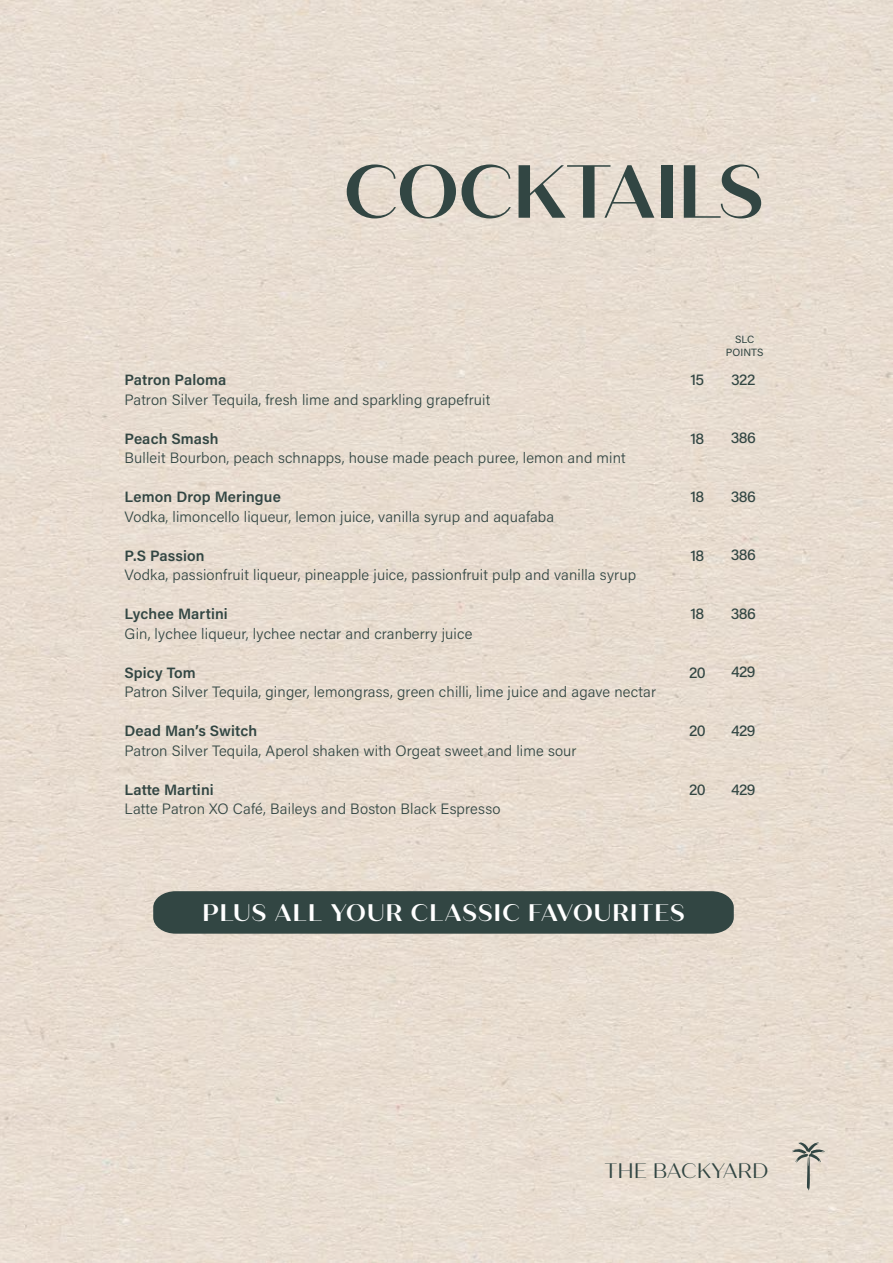
<style>
.page{position:relative;width:893px;height:1263px;background:#fff}
.page>*{position:absolute;margin:0;border:0;box-sizing:border-box;transform-origin:0 0}
.t1{font:700 75px "Quiche Sans";color:#324643}
.t2{font:700 24px "Quiche Sans";letter-spacing:.05em;color:#fff}
.t3{font:21px "Quiche Sans";color:#324643}
.t4{font:300 15px "Acumin Pro";letter-spacing:.01em;color:#324643}
.t5{font:600 15px "Acumin Pro";letter-spacing:.01em;color:#324643}
.t6{font:500 15px "Acumin Pro";letter-spacing:-.04em;color:#324643}
.t7{font:10.5px/12.6px "Acumin Pro";letter-spacing:.005em;color:#324643;text-align:center}
</style>
<div class="page">
<img style="left:0;top:0;width:893px;height:1263px">
<svg style="left:792px;top:1142px;width:33px;height:49px"></svg>
<div style="left:153px;top:891px;width:581px;height:43px;background:#324643"></div>
<h1 class="t1" style="left:344px;top:146px;width:421px">COCKTAILS</h1>
<p class="t5" style="left:125px;top:369px;width:103px">Patron Paloma</p>
<p class="t4" style="left:125px;top:389px;width:367px">Patron Silver Tequila, fresh lime and sparkling grapefruit</p>
<p class="t5" style="left:125px;top:428px;width:95px">Peach Smash</p>
<p class="t4" style="left:125px;top:448px;width:503px">Bulleit Bourbon, peach schnapps, house made peach puree, lemon and mint</p>
<p class="t5" style="left:125px;top:486px;width:158px">Lemon Drop Meringue</p>
<p class="t4" style="left:125px;top:506px;width:431px">Vodka, limoncello liqueur, lemon juice, vanilla syrup and aquafaba</p>
<p class="t5" style="left:125px;top:545px;width:82px">P.S Passion</p>
<p class="t4" style="left:125px;top:565px;width:513px">Vodka, passionfruit liqueur, pineapple juice, passionfruit pulp and vanilla syrup</p>
<p class="t5" style="left:125px;top:603px;width:105px">Lychee Martini</p>
<p class="t4" style="left:125px;top:623px;width:349px">Gin, lychee liqueur, lychee nectar and cranberry juice</p>
<p class="t5" style="left:125px;top:662px;width:73px">Spicy Tom</p>
<p class="t4" style="left:125px;top:682px;width:533px">Patron Silver Tequila, ginger, lemongrass, green chilli, lime juice and agave nectar</p>
<p class="t5" style="left:125px;top:720px;width:134px">Dead Man’s Switch</p>
<p class="t4" style="left:125px;top:740px;width:454px">Patron Silver Tequila, Aperol shaken with Orgeat sweet and lime sour</p>
<p class="t5" style="left:125px;top:779px;width:91px">Latte Martini</p>
<p class="t4" style="left:125px;top:799px;width:377px">Latte Patron XO Café, Baileys and Boston Black Espresso</p>
<p class="t6" style="left:690px;top:370px;width:15px">15</p>
<p class="t7" style="left:726px;top:333px;width:39px">SLC<br>POINTS</p>
<p class="t6" style="left:731px;top:369px;width:26px">322</p>
<p class="t6" style="left:690px;top:428px;width:15px">18</p>
<p class="t6" style="left:731px;top:428px;width:27px">386</p>
<p class="t6" style="left:690px;top:487px;width:15px">18</p>
<p class="t6" style="left:731px;top:486px;width:27px">386</p>
<p class="t6" style="left:690px;top:545px;width:15px">18</p>
<p class="t6" style="left:731px;top:545px;width:27px">386</p>
<p class="t6" style="left:690px;top:604px;width:15px">18</p>
<p class="t6" style="left:731px;top:603px;width:27px">386</p>
<p class="t6" style="left:689px;top:662px;width:18px">20</p>
<p class="t6" style="left:731px;top:662px;width:26px">429</p>
<p class="t6" style="left:689px;top:721px;width:18px">20</p>
<p class="t6" style="left:731px;top:720px;width:26px">429</p>
<p class="t6" style="left:689px;top:779px;width:18px">20</p>
<p class="t6" style="left:731px;top:779px;width:26px">429</p>
<h2 class="t2" style="left:203px;top:898px;width:483px">PLUS ALL YOUR CLASSIC FAVOURITES</h2>
<h3 class="t3" style="left:605px;top:1158px;width:165px">THE BACKYARD</h3>
</div>
